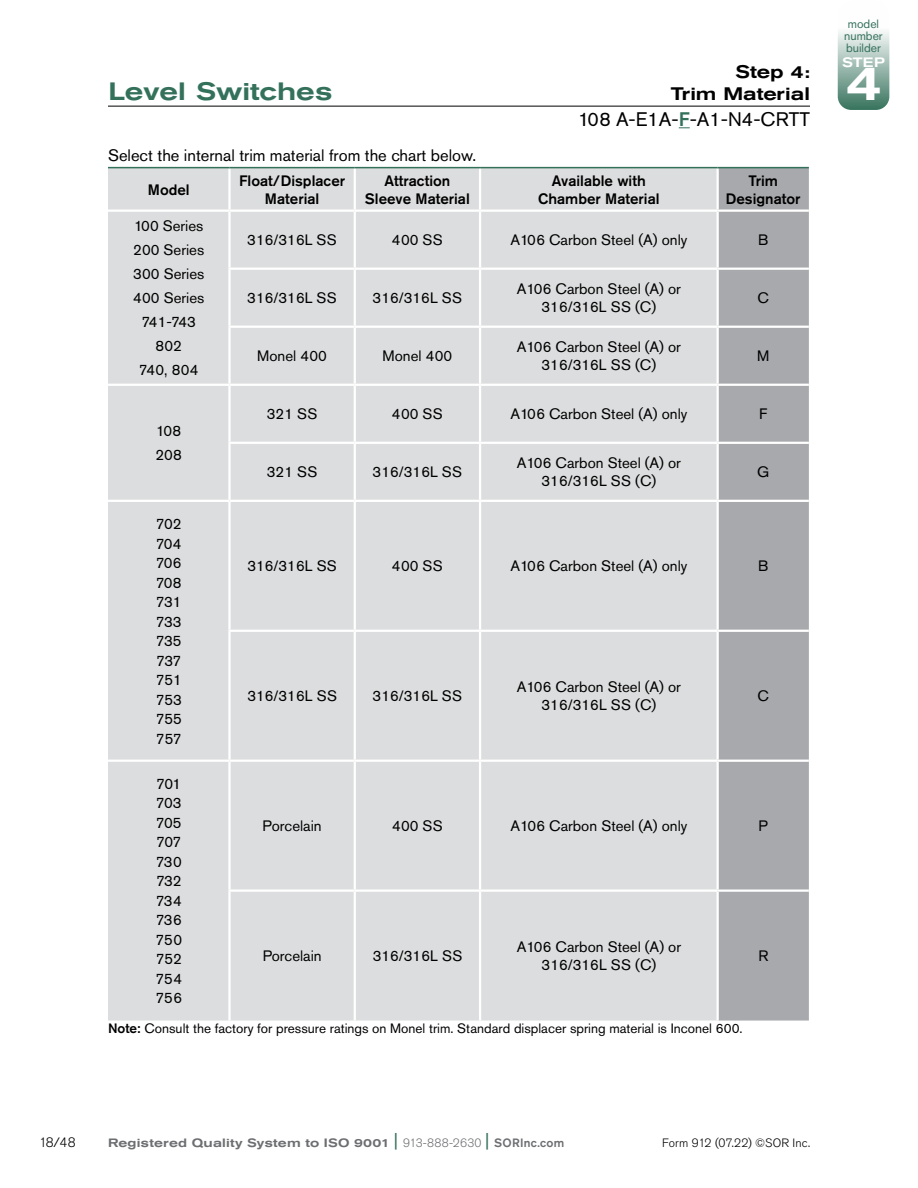
<style>
.page{position:relative;width:918px;height:1188px;background:#fff}
.page>*{position:absolute;margin:0;border:0;box-sizing:border-box;transform-origin:0 0}
.t1{font:500 expanded 49.5px "Akzidenz Grotesk Std";color:#fff}
.t2{font:500 expanded 24.9px "Akzidenz Grotesk Std";color:#34715b}
.t3{font:19.5px "Akzidenz Grotesk Std";color:#000}
.t4{font:500 expanded 18px "Akzidenz Grotesk Std";color:#000}
.t5{font:16.5px "Akzidenz Grotesk Std";color:#000}
.t6{font:15px/19.5px "Akzidenz Grotesk Std";color:#000;text-align:center}
.t7{font:500 15px/18px "Akzidenz Grotesk Std";color:#000;text-align:center}
.t8{font:13.5px "Akzidenz Grotesk Std";color:#000}
.t9{font:300 13.5px "Akzidenz Grotesk Std";color:#000}
.t10{font:500 expanded 13.5px "Akzidenz Grotesk Std";color:#fff}
.t11{font:500 expanded 12px "Akzidenz Grotesk Std";letter-spacing:.015em;color:#6d6e71}
.t12{font:300 12px "Akzidenz Grotesk Std";letter-spacing:.01em;color:#000}
.t13{font:12px/12px "Akzidenz Grotesk Std";color:#34715b;text-align:center}
.s1{font-weight:500;color:#34715b}
.s2{font-weight:500}
.s3{font-weight:400;font-stretch:normal;font-size:18px;color:#34715b}
.s4{font-weight:300;font-stretch:normal}
.s5{font-stretch:normal}
</style>
<div class="page">
<div style="left:108px;top:168px;width:609px;height:853px;background:#dcddde"></div>
<div style="left:719px;top:168px;width:90px;height:853px;background:#a7a9ac"></div>
<hr style="left:228px;top:168px;width:3px;height:42px;background:#fff">
<hr style="left:354px;top:168px;width:2px;height:42px;background:#fff">
<hr style="left:479px;top:168px;width:2px;height:42px;background:#fff">
<hr style="left:108px;top:210px;width:122px;height:2px;background:#fff">
<hr style="left:230px;top:210px;width:125px;height:2px;background:#fff">
<hr style="left:228px;top:212px;width:3px;height:56px;background:#fff">
<hr style="left:355px;top:210px;width:125px;height:2px;background:#fff">
<hr style="left:354px;top:212px;width:2px;height:56px;background:#fff">
<hr style="left:480px;top:210px;width:238px;height:2px;background:#fff">
<hr style="left:479px;top:212px;width:2px;height:56px;background:#fff">
<hr style="left:718px;top:210px;width:91px;height:2px;background:#fff">
<hr style="left:228px;top:268px;width:127px;height:2px;background:#fff">
<hr style="left:228px;top:270px;width:3px;height:56px;background:#fff">
<hr style="left:355px;top:268px;width:125px;height:2px;background:#fff">
<hr style="left:354px;top:270px;width:2px;height:56px;background:#fff">
<hr style="left:480px;top:268px;width:238px;height:2px;background:#fff">
<hr style="left:479px;top:270px;width:2px;height:56px;background:#fff">
<hr style="left:718px;top:268px;width:91px;height:2px;background:#fff">
<hr style="left:228px;top:326px;width:127px;height:2px;background:#fff">
<hr style="left:228px;top:328px;width:3px;height:56px;background:#fff">
<hr style="left:355px;top:326px;width:125px;height:2px;background:#fff">
<hr style="left:354px;top:328px;width:2px;height:56px;background:#fff">
<hr style="left:480px;top:326px;width:238px;height:2px;background:#fff">
<hr style="left:479px;top:328px;width:2px;height:56px;background:#fff">
<hr style="left:718px;top:326px;width:91px;height:2px;background:#fff">
<hr style="left:108px;top:384px;width:122px;height:2px;background:#fff">
<hr style="left:230px;top:384px;width:125px;height:2px;background:#fff">
<hr style="left:228px;top:386px;width:3px;height:56px;background:#fff">
<hr style="left:355px;top:384px;width:125px;height:2px;background:#fff">
<hr style="left:354px;top:386px;width:2px;height:56px;background:#fff">
<hr style="left:480px;top:384px;width:238px;height:2px;background:#fff">
<hr style="left:479px;top:386px;width:2px;height:56px;background:#fff">
<hr style="left:718px;top:384px;width:91px;height:2px;background:#fff">
<hr style="left:228px;top:442px;width:127px;height:2px;background:#fff">
<hr style="left:228px;top:444px;width:3px;height:56px;background:#fff">
<hr style="left:355px;top:442px;width:125px;height:2px;background:#fff">
<hr style="left:354px;top:444px;width:2px;height:56px;background:#fff">
<hr style="left:480px;top:442px;width:238px;height:2px;background:#fff">
<hr style="left:479px;top:444px;width:2px;height:56px;background:#fff">
<hr style="left:718px;top:442px;width:91px;height:2px;background:#fff">
<hr style="left:108px;top:500px;width:122px;height:2px;background:#fff">
<hr style="left:230px;top:500px;width:125px;height:2px;background:#fff">
<hr style="left:228px;top:502px;width:3px;height:128px;background:#fff">
<hr style="left:355px;top:500px;width:125px;height:2px;background:#fff">
<hr style="left:354px;top:502px;width:2px;height:128px;background:#fff">
<hr style="left:480px;top:500px;width:238px;height:2px;background:#fff">
<hr style="left:479px;top:502px;width:2px;height:128px;background:#fff">
<hr style="left:718px;top:500px;width:91px;height:2px;background:#fff">
<hr style="left:228px;top:630px;width:127px;height:2px;background:#fff">
<hr style="left:228px;top:632px;width:3px;height:128px;background:#fff">
<hr style="left:355px;top:630px;width:125px;height:2px;background:#fff">
<hr style="left:354px;top:632px;width:2px;height:128px;background:#fff">
<hr style="left:480px;top:630px;width:238px;height:2px;background:#fff">
<hr style="left:479px;top:632px;width:2px;height:128px;background:#fff">
<hr style="left:718px;top:630px;width:91px;height:2px;background:#fff">
<hr style="left:108px;top:760px;width:122px;height:2px;background:#fff">
<hr style="left:230px;top:760px;width:125px;height:2px;background:#fff">
<hr style="left:355px;top:760px;width:125px;height:2px;background:#fff">
<hr style="left:480px;top:760px;width:238px;height:2px;background:#fff">
<hr style="left:718px;top:760px;width:91px;height:2px;background:#fff">
<hr style="left:228px;top:762px;width:3px;height:127px;background:#fff">
<hr style="left:354px;top:762px;width:2px;height:127px;background:#fff">
<hr style="left:479px;top:762px;width:2px;height:127px;background:#fff">
<hr style="left:228px;top:889px;width:127px;height:3px;background:#fff">
<hr style="left:228px;top:892px;width:3px;height:129px;background:#fff">
<hr style="left:355px;top:889px;width:125px;height:3px;background:#fff">
<hr style="left:354px;top:892px;width:2px;height:129px;background:#fff">
<hr style="left:480px;top:889px;width:238px;height:3px;background:#fff">
<hr style="left:479px;top:892px;width:2px;height:129px;background:#fff">
<hr style="left:718px;top:889px;width:91px;height:3px;background:#fff">
<hr style="left:108px;top:167px;width:122px;height:1px;background:#34715b">
<hr style="left:230px;top:167px;width:125px;height:1px;background:#34715b">
<hr style="left:355px;top:167px;width:125px;height:1px;background:#34715b">
<hr style="left:480px;top:167px;width:238px;height:1px;background:#34715b">
<hr style="left:718px;top:167px;width:91px;height:1px;background:#34715b">
<hr style="left:108px;top:106px;width:702px;height:1px;background:#000">
<svg style="left:838px;top:0;width:51px;height:110px"></svg>
<p class="t4" style="left:735px;top:62px;width:76px">Step 4:</p>
<h2 class="t2" style="left:109px;top:77px;width:225px">Level Switches</h2>
<p class="t4" style="left:671px;top:83px;width:141px">Trim Material</p>
<h3 class="t3" style="left:578px;top:107px;width:233px">108 A-E1A-<span class="s1">F</span>-A1-N4-CRTT</h3>
<p class="t5" style="left:108px;top:145px;width:370px">Select the internal trim material from the chart below.</p>
<p class="t7" style="left:148px;top:180px;width:43px">Model</p>
<p class="t7" style="left:239px;top:171px;width:107px">Float/Displacer<br>Material</p>
<p class="t7" style="left:365px;top:171px;width:106px">Attraction<br>Sleeve Material</p>
<p class="t7" style="left:538px;top:171px;width:123px">Available with<br>Chamber Material</p>
<p class="t7" style="left:726px;top:171px;width:76px">Trim<br>Designator</p>
<p class="t6" style="left:133px;top:214px;width:73px;line-height:24px">100 Series<br>200 Series<br>300 Series<br>400 Series<br>741-743<br>802<br>740, 804</p>
<p class="t6" style="left:247px;top:230px;width:91px">316/316L SS</p>
<p class="t6" style="left:392px;top:230px;width:52px">400 SS</p>
<p class="t6" style="left:510px;top:230px;width:178px">A106 Carbon Steel (A) only</p>
<p class="t6" style="left:758px;top:230px;width:12px">B</p>
<p class="t6" style="left:247px;top:288px;width:91px">316/316L SS</p>
<p class="t6" style="left:373px;top:288px;width:91px">316/316L SS</p>
<p class="t6" style="left:517px;top:280px;width:166px;line-height:18px">A106 Carbon Steel (A) or<br>316/316L SS (C)</p>
<p class="t6" style="left:758px;top:288px;width:13px">C</p>
<p class="t6" style="left:257px;top:346px;width:71px">Monel 400</p>
<p class="t6" style="left:383px;top:346px;width:71px">Monel 400</p>
<p class="t6" style="left:517px;top:338px;width:166px;line-height:18px">A106 Carbon Steel (A) or<br>316/316L SS (C)</p>
<p class="t6" style="left:757px;top:346px;width:14px">M</p>
<p class="t6" style="left:155px;top:419px;width:28px;line-height:24px;text-align:left">108<br>208</p>
<p class="t6" style="left:156px;top:514px;width:28px;text-align:justify">702<br>704<br>706<br>708<br>731<br>733<br>735<br>737<br>751<br>753<br>755<br>757</p>
<p class="t6" style="left:156px;top:774px;width:28px;text-align:justify">701<br>703<br>705<br>707<br>730<br>732<br>734<br>736<br>750<br>752<br>754<br>756</p>
<p class="t6" style="left:267px;top:404px;width:52px">321 SS</p>
<p class="t6" style="left:392px;top:404px;width:52px">400 SS</p>
<p class="t6" style="left:510px;top:404px;width:178px">A106 Carbon Steel (A) only</p>
<p class="t6" style="left:759px;top:404px;width:10px">F</p>
<p class="t6" style="left:267px;top:462px;width:52px">321 SS</p>
<p class="t6" style="left:373px;top:462px;width:91px">316/316L SS</p>
<p class="t6" style="left:517px;top:454px;width:166px;line-height:18px">A106 Carbon Steel (A) or<br>316/316L SS (C)</p>
<p class="t6" style="left:757px;top:462px;width:14px">G</p>
<p class="t6" style="left:247px;top:556px;width:91px">316/316L SS</p>
<p class="t6" style="left:392px;top:556px;width:52px">400 SS</p>
<p class="t6" style="left:510px;top:556px;width:178px">A106 Carbon Steel (A) only</p>
<p class="t6" style="left:758px;top:556px;width:12px">B</p>
<p class="t6" style="left:247px;top:686px;width:91px">316/316L SS</p>
<p class="t6" style="left:373px;top:686px;width:91px">316/316L SS</p>
<p class="t6" style="left:517px;top:678px;width:166px;line-height:18px">A106 Carbon Steel (A) or<br>316/316L SS (C)</p>
<p class="t6" style="left:758px;top:686px;width:13px">C</p>
<p class="t6" style="left:263px;top:816px;width:61px">Porcelain</p>
<p class="t6" style="left:392px;top:816px;width:52px">400 SS</p>
<p class="t6" style="left:510px;top:816px;width:178px">A106 Carbon Steel (A) only</p>
<p class="t6" style="left:759px;top:816px;width:11px">P</p>
<p class="t6" style="left:263px;top:946px;width:61px">Porcelain</p>
<p class="t6" style="left:373px;top:946px;width:91px">316/316L SS</p>
<p class="t6" style="left:517px;top:938px;width:166px;line-height:18px">A106 Carbon Steel (A) or<br>316/316L SS (C)</p>
<p class="t6" style="left:758px;top:946px;width:12px">R</p>
<p class="t8" style="left:108px;top:1020px;width:636px"><span class="s2">Note:</span> Consult the factory for pressure ratings on Monel trim. Standard displacer spring material is Inconel 600.</p>
<p class="t13" style="left:844px;top:17px;width:40px">model number builder</p>
<p class="t10" style="left:842px;top:54px;width:44px">STEP</p>
<h1 class="t1" style="left:845px;top:54px;width:39px">4</h1>
<p class="t9" style="left:39px;top:1134px;width:38px">18/48</p>
<p class="t11" style="left:108px;top:1136px;width:458px">Registered Quality System to ISO 9001 <span class="s3">|</span> <span class="s4">913-888-2630</span> <span class="s3">|</span> <span class="s5">SORInc.com</span></p>
<p class="t12" style="left:662px;top:1136px;width:149px">Form 912 (07.22) ©SOR Inc.</p>
</div>
